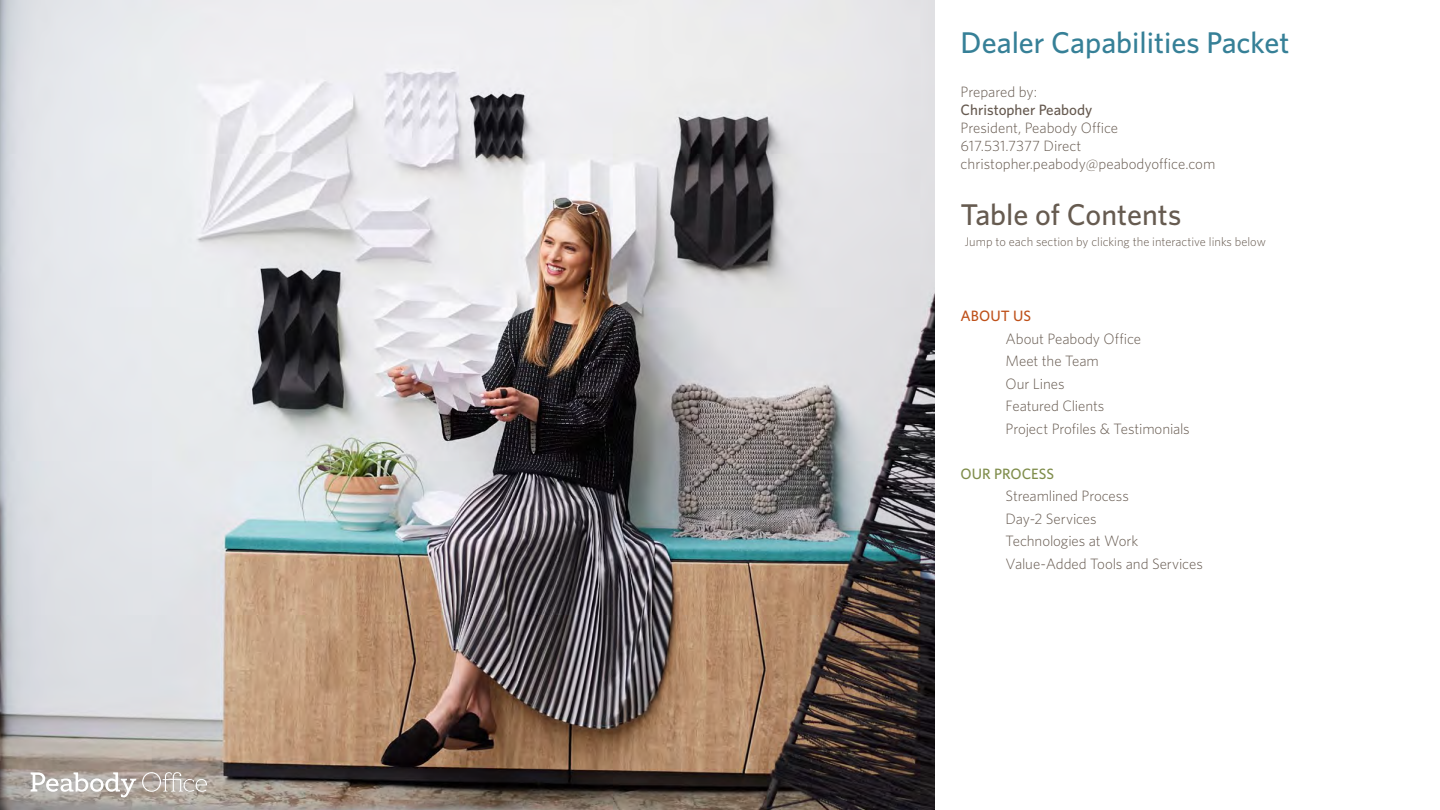
<style>
.page{position:relative;width:1440px;height:810px;background:#fff}
.page>*{position:absolute;margin:0;border:0;box-sizing:border-box;transform-origin:0 0}
.t1{font:500 30px "Whitney";color:#368097}
.t2{font:500 30px "Whitney";color:#665b50}
.t3{font:300 15px/22.5px "Whitney";letter-spacing:-.005em;color:#665a50}
.t4{font:500 15px "Whitney";color:#665a50}
.t5{font:500 15px "Whitney";color:#7f8d4b}
.t6{font:500 15px "Whitney";color:#be5019}
.t7{font:300 12.5px "Whitney";color:#665a50}
</style>
<div class="page">
<img style="left:0;top:0;width:934px;height:810px">
<svg style="left:31px;top:772px;width:105px;height:25px"></svg>
<svg style="left:142px;top:772px;width:65px;height:20px"></svg>
<h1 class="t1" style="left:961px;top:24px;width:331px">Dealer Capabilities Packet</h1>
<p class="t3" style="left:961px;top:80px;width:78px">Prepared by:</p>
<p class="t4" style="left:961px;top:100px;width:133px">Christopher Peabody</p>
<p class="t3" style="left:961px;top:118px;width:256px;line-height:18px">President, Peabody Office<br>617.531.7377 Direct christopher.peabody@peabodyoffice.com</p>
<h1 class="t2" style="left:961px;top:196px;width:222px">Table of Contents</h1>
<p class="t7" style="left:965px;top:234px;width:303px">Jump to each section by clicking the interactive links below</p>
<p class="t6" style="left:961px;top:307px;width:72px">About Us</p>
<p class="t3" style="left:1006px;top:327px;width:186px">About Peabody Office<br>Meet the Team<br>Our Lines<br>Featured Clients<br>Project Profiles &amp; Testimonials</p>
<p class="t5" style="left:961px;top:465px;width:95px">our Process</p>
<p class="t3" style="left:1006px;top:485px;width:199px">Streamlined Process<br>Day-2 Services<br>Technologies at Work<br>Value-Added Tools and Services</p>
</div>
